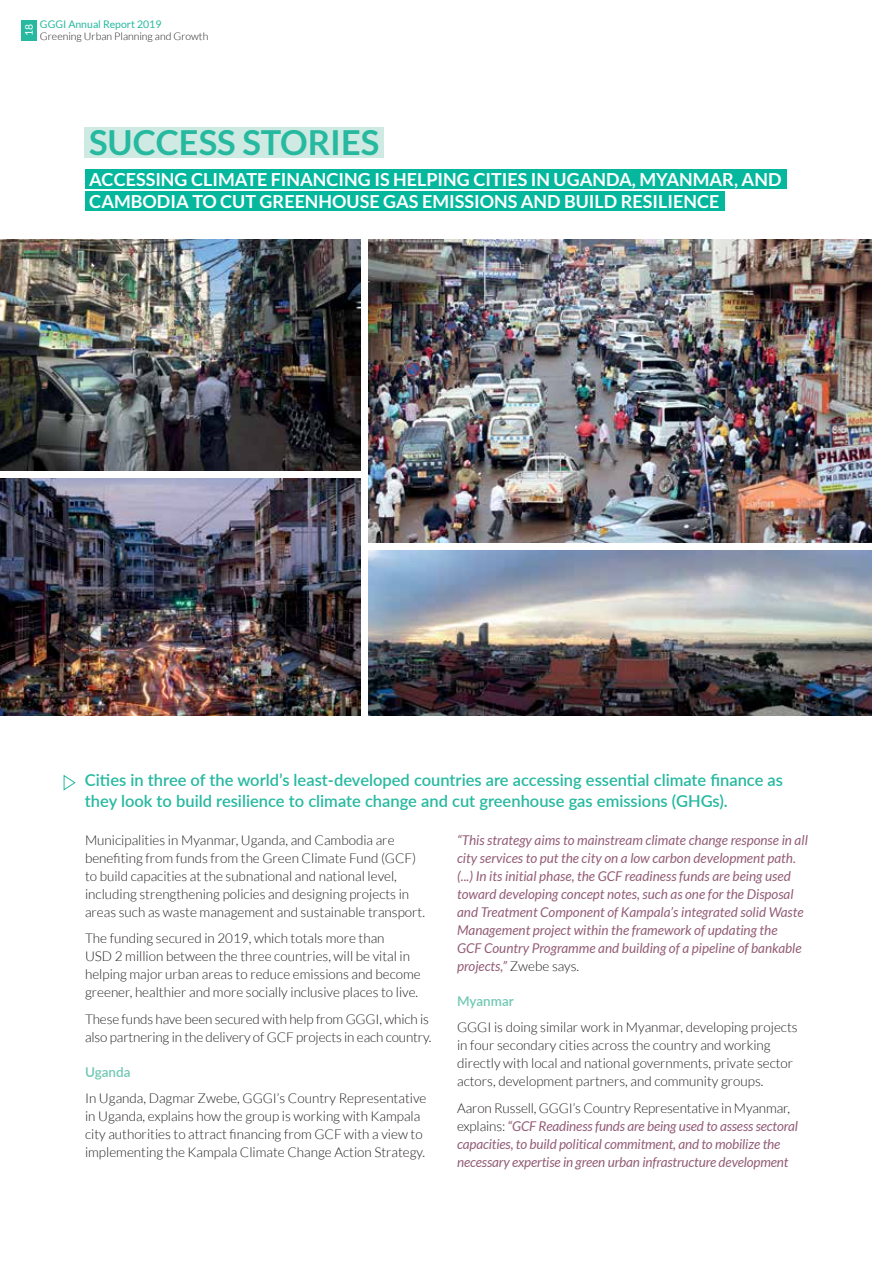
<style>
.page{position:relative;width:893px;height:1263px;background:#fff}
.page>*{position:absolute;margin:0;border:0;box-sizing:border-box;transform-origin:0 0}
.t1{font:700 34.5px "Lato";color:#26b9a0}
.t2{font:700 18px/22.5px "Lato";color:#fff}
.t3{font:600 16.5px/21px "Lato";color:#26b9a0}
.t4{font:300 13.5px/18px "Lato";color:#221e1f}
.t5{font:italic 13.5px/18px "Lato";color:#935d76}
.t6{font:600 13.5px "Lato";color:#71c8b4}
.t7{font:300 10.5px "Lato";color:#221e1f}
.t8{font:10.5px "Lato";color:#26b9a0}
.t9{font:10.5px "Lato";color:#fff}
.s1{font-weight:300;font-style:normal;color:#221e1f}
</style>
<div class="page">
<div style="left:21px;top:20px;width:16px;height:21px;background:#26b9a0"></div>
<div style="left:85px;top:192px;width:639px;height:19px;background:#05b89d"></div>
<div style="left:85px;top:169px;width:702px;height:19px;background:#05b89d"></div>
<div style="left:85px;top:127px;width:299px;height:31px;background:#cfeae2"></div>
<svg style="left:63px;top:774px;width:13px;height:17px"></svg>
<img style="left:369px;top:240px;width:503px;height:302px">
<img style="left:369px;top:551px;width:503px;height:164px">
<img style="left:0;top:240px;width:360px;height:230px">
<img style="left:0;top:479px;width:360px;height:236px">
<p class="t9" style="left:23px;top:36px;width:14px;rotate:-90deg">18</p>
<p class="t8" style="left:40px;top:19px;width:123px">GGGI Annual Report 2019</p>
<p class="t7" style="left:40px;top:31px;width:170px">Greening Urban Planning and Growth</p>
<h1 class="t1" style="left:89px;top:123px;width:292px">SUCCESS STORIES</h1>
<h2 class="t2" style="left:89px;top:167px;width:694px">ACCESSING CLIMATE FINANCING IS HELPING CITIES IN UGANDA, MYANMAR, AND<br>CAMBODIA TO CUT GREENHOUSE GAS EMISSIONS AND BUILD RESILIENCE</h2>
<p class="t3" style="left:85px;top:769px;width:700px">Cities in three of the world’s least-developed countries are accessing essential climate finance as they look to build resilience to climate change and cut greenhouse gas emissions (GHGs).</p>
<p class="t4" style="left:85px;top:831px;width:341px">Municipalities in Myanmar, Uganda, and Cambodia are benefiting from funds from the Green Climate Fund (GCF) to build capacities at the subnational and national level, including strengthening policies and designing projects in areas such as waste management and sustainable transport.</p>
<p class="t4" style="left:85px;top:929px;width:337px">The funding secured in 2019, which totals more than<br>USD 2 million between the three countries, will be vital in helping major urban areas to reduce emissions and become greener, healthier and more socially inclusive places to live.</p>
<p class="t4" style="left:85px;top:1010px;width:348px">These funds have been secured with help from GGGI, which is also partnering in the delivery of GCF projects in each country.</p>
<p class="t6" style="left:85px;top:1062px;width:47px">Uganda</p>
<p class="t4" style="left:85px;top:1089px;width:343px">In Uganda, Dagmar Zwebe, GGGI’s Country Representative in Uganda, explains how the group is working with Kampala city authorities to attract financing from GCF with a view to implementing the Kampala Climate Change Action Strategy.</p>
<p class="t5" style="left:457px;top:831px;width:352px">“This strategy aims to mainstream climate change response in all city services to put the city on a low carbon development path. (...) In its initial phase, the GCF readiness funds are being used toward developing concept notes, such as one for the Disposal and Treatment Component of Kampala’s integrated solid Waste Management project within the framework of updating the<br>GCF Country Programme and building of a pipeline of bankable projects,” <span class="s1">Zwebe says.</span></p>
<p class="t6" style="left:457px;top:991px;width:58px">Myanmar</p>
<p class="t4" style="left:457px;top:1018px;width:342px">GGGI is doing similar work in Myanmar, developing projects in four secondary cities across the country and working directly with local and national governments, private sector actors, development partners, and community groups.</p>
<p class="t5" style="left:457px;top:1099px;width:342px"><span class="s1">Aaron Russell, GGGI’s Country Representative in Myanmar, explains:</span> “GCF Readiness funds are being used to assess sectoral capacities, to build political commitment, and to mobilize the necessary expertise in green urban infrastructure development</p>
</div>
